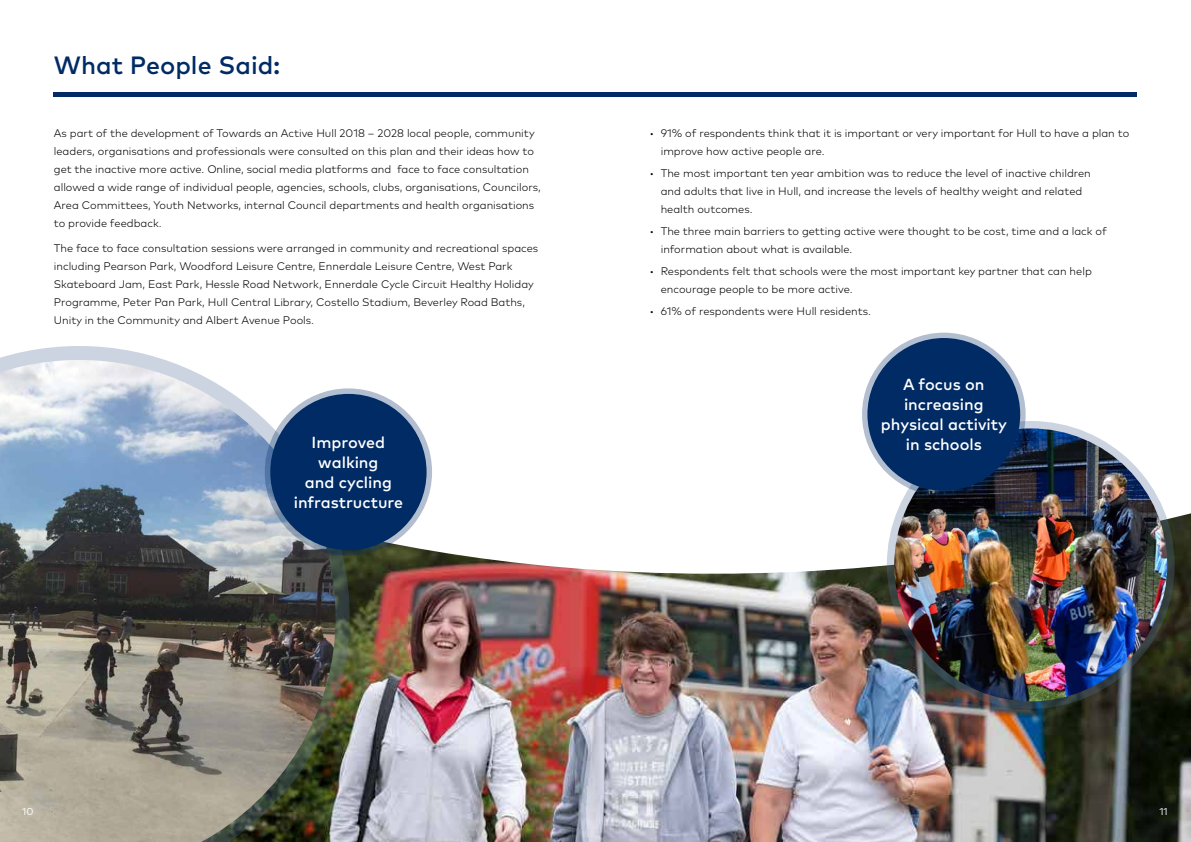
<style>
.page{position:relative;width:1191px;height:842px;background:#fff}
.page>*{position:absolute;margin:0;border:0;box-sizing:border-box;transform-origin:0 0}
.t1{font:500 25px "Mark Pro";color:#002b64}
.t2{font:500 16px/20px "Mark Pro";color:#fff;text-align:center}
.t3{font:300 11px/18px "Mark Pro";color:#000}
.t4{font:10px "Mark Pro";color:#fff}
</style>
<div class="page">
<img style="left:350px;top:463px;width:841px;height:379px">
<svg style="left:0;top:346px;width:350px;height:496px"></svg>
<img style="left:0;top:360px;width:336px;height:482px">
<div style="left:53px;top:92px;width:1083px;height:5px;background:#002b64"></div>
<svg style="left:265px;top:388px;width:167px;height:168px;background:#8c9db0"></svg>
<div style="left:270px;top:394px;width:156px;height:156px;background:#002b64;border-radius:50%"></div>
<img style="left:886px;top:421px;width:288px;height:288px;border-radius:50%">
<img style="left:894px;top:428px;width:273px;height:273px;border-radius:136px">
<svg style="left:862px;top:333px;width:163px;height:163px;background:#8392a7"></svg>
<div style="left:867px;top:338px;width:153px;height:153px;background:#002b64;border-radius:50%"></div>
<h1 class="t1" style="left:54px;top:46px;width:228px">What People Said:</h1>
<p class="t3" style="left:54px;top:123px;width:488px">As part of the development of Towards an Active Hull 2018 – 2028 local people, community leaders, organisations and professionals were consulted on this plan and their ideas how to get the inactive more active. Online, social media platforms and face to face consultation allowed a wide range of individual people, agencies, schools, clubs, organisations, Councilors, Area Committees, Youth Networks, internal Council departments and health organisations to provide feedback.</p>
<p class="t3" style="left:54px;top:238px;width:486px">The face to face consultation sessions were arranged in community and recreational spaces including Pearson Park, Woodford Leisure Centre, Ennerdale Leisure Centre, West Park Skateboard Jam, East Park, Hessle Road Network, Ennerdale Cycle Circuit Healthy Holiday Programme, Peter Pan Park, Hull Central Library, Costello Stadium, Beverley Road Baths, Unity in the Community and Albert Avenue Pools.</p>
<h2 class="t2" style="left:294px;top:431px;width:111px">Improved walking<br>and cycling infrastructure</h2>
<p class="t3" style="left:660px;top:123px;width:470px;text-indent:-11px">• 91% of respondents think that it is important or very important for Hull to have a plan to improve how active people are.</p>
<p class="t3" style="left:660px;top:163px;width:431px;text-indent:-11px">• The most important ten year ambition was to reduce the level of inactive children and adults that live in Hull, and increase the levels of healthy weight and related health outcomes.</p>
<p class="t3" style="left:660px;top:221px;width:447px;text-indent:-11px">• The three main barriers to getting active were thought to be cost, time and a lack of information about what is available.</p>
<p class="t3" style="left:660px;top:261px;width:432px;text-indent:-11px">• Respondents felt that schools were the most important key partner that can help encourage people to be more active.</p>
<p class="t3" style="left:649px;top:301px;width:223px">• 61% of respondents were Hull residents.</p>
<h2 class="t2" style="left:881px;top:373px;width:128px">A focus on increasing physical activity in schools</h2>
<p class="t4" style="left:22px;top:804px;width:13px">10</p>
<p class="t4" style="left:1159px;top:804px;width:10px">11</p>
</div>
